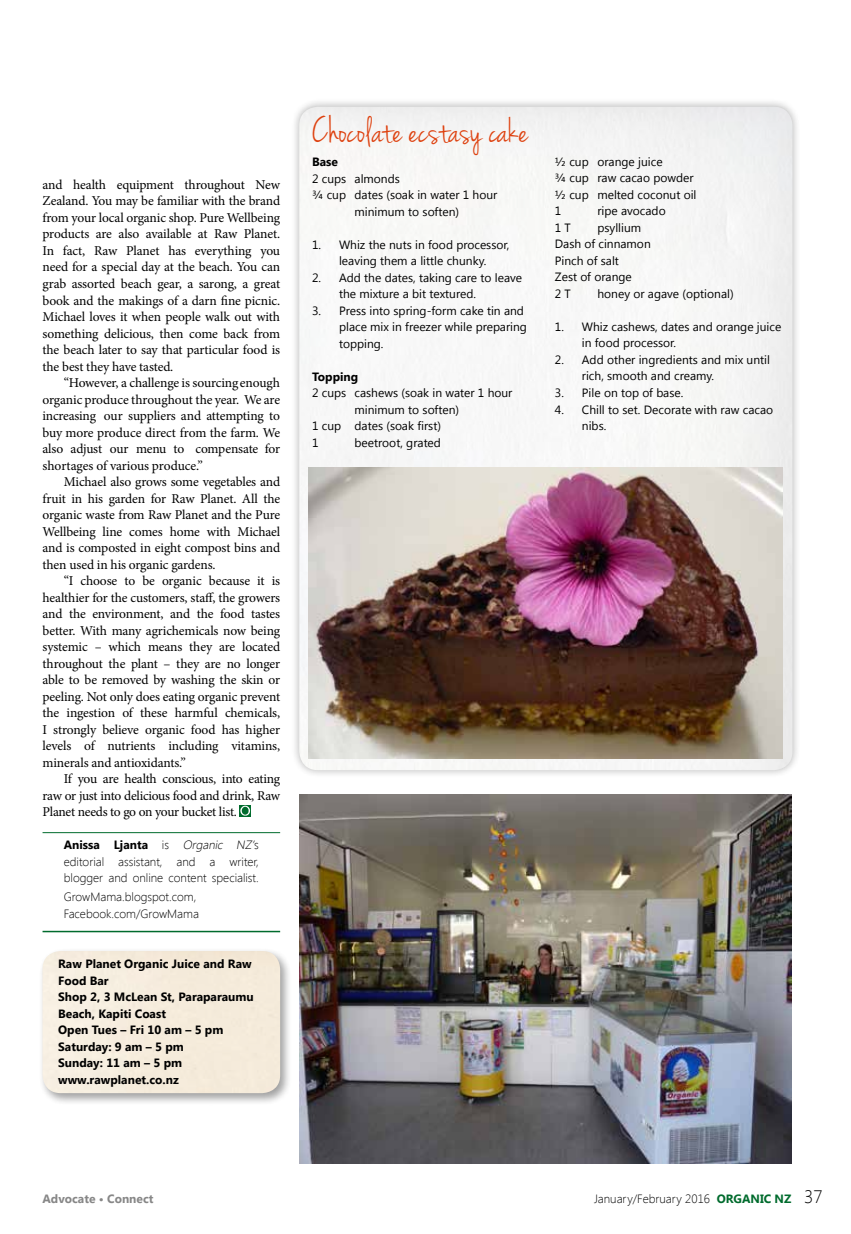
<style>
.page{position:relative;width:851px;height:1234px;background:#fff}
.page>*{position:absolute;margin:0;border:0;box-sizing:border-box;transform-origin:0 0}
.t1{font:37.5px "Jenna Sue";letter-spacing:.01em;color:#de410f}
.t2{font:13.5px/16.5px "Minion Pro";letter-spacing:-.015em;color:#000;text-align:justify}
.t3{font:12px/16.5px "Segoe UI";color:#000}
.t4{font:300 12px/16.5px "Segoe UI";color:#000;text-align:justify}
.t5{font:700 12px/16.5px "Segoe UI";color:#000}
.t6{font:700 12px "Segoe UI";color:#878787}
.s1{font-weight:700}
.s2{font-style:italic}
.s3{font-weight:700;color:#006b2d}
.s4{font-size:18px}
</style>
<div class="page">
<div style="left:39px;top:946px;width:253px;height:159px;background:#000;opacity:.75"></div>
<div style="left:43px;top:950px;width:237px;height:142px;background:#f5ecdc"></div>
<div style="left:290px;top:98px;width:511px;height:680px;background:#000;opacity:.75"></div>
<img style="left:299px;top:107px;width:493px;height:663px">
<hr style="left:43px;top:832px;width:237px;height:1px;background:#006b2d">
<hr style="left:43px;top:930px;width:237px;height:2px;background:#006b2d">
<svg style="left:239px;top:805px;width:12px;height:11px"></svg>
<svg style="left:240px;top:805px;width:11px;height:10px"></svg>
<img style="left:299px;top:794px;width:492px;height:368px">
<img style="left:308px;top:467px;width:474px;height:291px">
<p class="t2" style="left:43px;top:176px;width:239px">and health equipment throughout New Zealand. You may be familiar with the brand from your local organic shop. Pure Wellbeing products are also available at Raw Planet.<br>In fact, Raw Planet has everything you need for a special day at the beach. You can grab assorted beach gear, a sarong, a great book and the makings of a darn fine picnic.<br>Michael loves it when people walk out with something delicious, then come back from the beach later to say that particular food is the best they have tasted.</p>
<p class="t2" style="left:43px;top:374px;width:239px;text-indent:21px">“However, a challenge is sourcing enough organic produce throughout the year. We are increasing our suppliers and attempting to buy more produce direct from the farm. We also adjust our menu to compensate for shortages of various produce.”</p>
<p class="t2" style="left:43px;top:473px;width:239px;text-indent:21px">Michael also grows some vegetables and fruit in his garden for Raw Planet. All the organic waste from Raw Planet and the Pure Wellbeing line comes home with Michael and is composted in eight compost bins and then used in his organic gardens.</p>
<p class="t2" style="left:43px;top:572px;width:239px;text-indent:21px">“I choose to be organic because it is healthier for the customers, staff, the growers and the environment, and the food tastes better. With many agrichemicals now being systemic – which means they are located throughout the plant – they are no longer able to be removed by washing the skin or peeling. Not only does eating organic prevent the ingestion of these harmful chemicals, I strongly believe organic food has higher levels of nutrients including vitamins, minerals and antioxidants.”</p>
<p class="t2" style="left:43px;top:770px;width:239px;text-indent:21px">If you are health conscious, into eating raw or just into delicious food and drink, Raw Planet needs to go on your bucket list.</p>
<p class="t4" style="left:64px;top:836px;width:196px"><span class="s1">Anissa Ljanta</span> is <span class="s2">Organic NZ’</span>s editorial assistant, and a writer, blogger and online content specialist.</p>
<p class="t4" style="left:64px;top:888px;width:137px">GrowMama.blogspot.com,<br>Facebook.com/GrowMama</p>
<p class="t5" style="left:58px;top:954px;width:197px">Raw Planet Organic Juice and Raw<br>Food Bar<br>Shop 2, 3 McLean St, Paraparaumu<br>Beach, Kapiti Coast<br>Open Tues – Fri 10 am – 5 pm<br>Saturday: 9 am – 5 pm<br>Sunday: 11 am – 5 pm www.rawplanet.co.nz</p>
<h1 class="t1" style="left:312px;top:110px;width:218px">Chocolate ecstasy cake</h1>
<p class="t5" style="left:312px;top:153px;width:27px">Base</p>
<p class="t3" style="left:312px;top:170px;width:89px">2 cups almonds</p>
<p class="t3" style="left:312px;top:186px;width:187px">¾ cup dates (soak in water 1 hour</p>
<p class="t3" style="left:354px;top:203px;width:106px">minimum to soften)</p>
<p class="t3" style="left:312px;top:236px;width:199px;text-align:center">1. Whiz the nuts in food processor, leaving them a little chunky.</p>
<p class="t3" style="left:339px;top:269px;width:184px;text-indent:-27px">2. Add the dates, taking care to leave the mixture a bit textured.</p>
<p class="t3" style="left:339px;top:302px;width:189px;text-indent:-27px">3. Press into spring-form cake tin and place mix in freezer while preparing topping.</p>
<p class="t5" style="left:312px;top:368px;width:48px">Topping</p>
<p class="t3" style="left:312px;top:384px;width:202px">2 cups cashews (soak in water 1 hour</p>
<p class="t3" style="left:354px;top:401px;width:106px">minimum to soften)</p>
<p class="t3" style="left:312px;top:417px;width:130px">1 cup dates (soak first)</p>
<p class="t3" style="left:312px;top:434px;width:8px">1</p>
<p class="t3" style="left:354px;top:434px;width:88px">beetroot, grated</p>
<p class="t3" style="left:554px;top:153px;width:143px">½ cup orange juice<br>¾ cup raw cacao powder ½ cup melted coconut oil<br>1</p>
<p class="t3" style="left:597px;top:202px;width:70px">ripe avocado</p>
<p class="t3" style="left:554px;top:219px;width:97px;text-indent:43px">psyllium<br>Dash of cinnamon<br>Pinch of salt<br>Zest of orange<br>2 T</p>
<p class="t3" style="left:554px;top:219px;width:18px">1 T</p>
<p class="t3" style="left:597px;top:285px;width:138px">honey or agave (optional)</p>
<p class="t3" style="left:581px;top:318px;width:201px;text-indent:-27px">1. Whiz cashews, dates and orange juice in food processor.</p>
<p class="t3" style="left:581px;top:351px;width:190px;text-indent:-27px">2. Add other ingredients and mix until rich, smooth and creamy.</p>
<p class="t3" style="left:554px;top:384px;width:130px">3. Pile on top of base.</p>
<p class="t3" style="left:581px;top:400px;width:193px;text-indent:-27px">4. Chill to set. Decorate with raw cacao nibs.</p>
<p class="t6" style="left:43px;top:1189px;width:112px">Advocate • Connect</p>
<p class="t4" style="left:594px;top:1190px;width:230px">January/February 2016 <span class="s3">ORGANIC NZ</span> <span class="s4">37</span></p>
</div>
